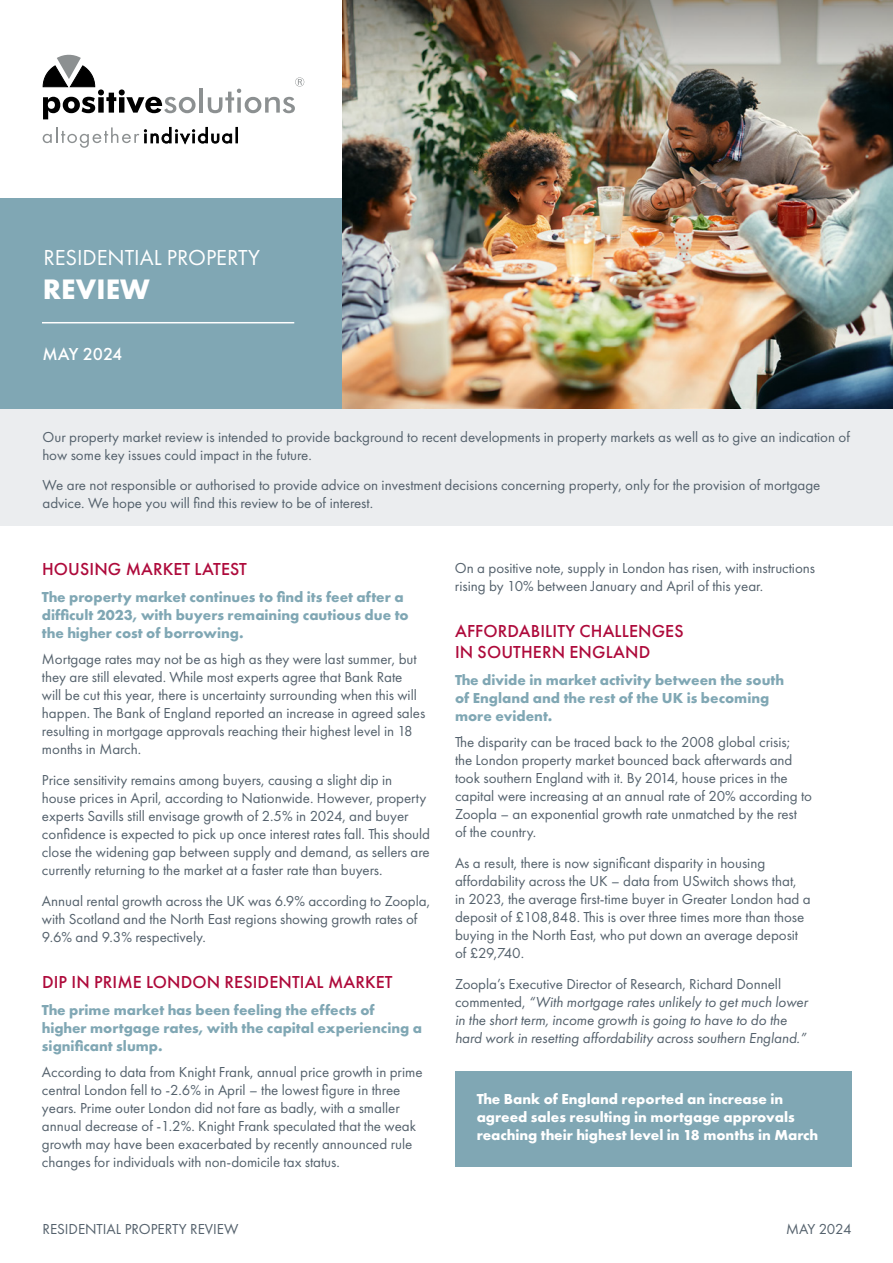
<style>
.page{position:relative;width:893px;height:1263px;background:#fff}
.page>*{position:absolute;margin:0;border:0;box-sizing:border-box;transform-origin:0 0}
.t1{font:700 29.25px "Futura PT";letter-spacing:.005em;color:#fff}
.t2{font:22.5px "Futura PT";letter-spacing:-.005em;color:#fff}
.t3{font:500 18px/21px "Futura PT";letter-spacing:.005em;color:#ae0a3b}
.t4{font:500 18px "Futura PT";color:#fff}
.t5{font:15px/18px "Futura PT";letter-spacing:-.005em;color:#54616c}
.t6{font:700 15px/18px "Futura PT";color:#80a7b4}
.t7{font:italic 15px/18px "Futura PT";letter-spacing:-.005em;color:#54616c}
.t8{font:700 15px/18px "Futura PT";color:#fff}
.s1{font-style:normal}
</style>
<div class="page">
<div style="left:0;top:198px;width:342px;height:211px;background:#80a7b4"></div>
<div style="left:0;top:409px;width:893px;height:117px;background:#ebedef"></div>
<hr style="left:42px;top:322px;width:252px;height:1px;background:#fff">
<div style="left:455px;top:1071px;width:396px;height:96px;background:#80a7b4"></div>
<hr style="left:199px;top:88px;width:4px;height:25px;background:#8c9091">
<svg style="left:43px;top:55px;width:153px;height:64px"></svg>
<svg style="left:43px;top:127px;width:195px;height:21px"></svg>
<svg style="left:208px;top:77px;width:96px;height:36px"></svg>
<img style="left:342px;top:0;width:551px;height:409px">
<h2 class="t2" style="left:44px;top:244px;width:218px">RESIDENTIAL PROPERTY</h2>
<h1 class="t1" style="left:43px;top:270px;width:109px">REVIEW</h1>
<p class="t4" style="left:42px;top:343px;width:82px">MAY 2024</p>
<p class="t5" style="left:43px;top:428px;width:809px">Our property market review is intended to provide background to recent developments in property markets as well as to give an indication of how some key issues could impact in the future.</p>
<p class="t5" style="left:43px;top:476px;width:779px">We are not responsible or authorised to provide advice on investment decisions concerning property, only for the provision of mortgage advice. We hope you will find this review to be of interest.</p>
<p class="t3" style="left:42px;top:559px;width:206px">HOUSING MARKET LATEST</p>
<p class="t6" style="left:42px;top:587px;width:368px">The property market continues to find its feet after a difficult 2023, with buyers remaining cautious due to the higher cost of borrowing.</p>
<p class="t5" style="left:42px;top:650px;width:385px">Mortgage rates may not be as high as they were last summer, but they are still elevated. While most experts agree that Bank Rate will be cut this year, there is uncertainty surrounding when this will happen. The Bank of England reported an increase in agreed sales resulting in mortgage approvals reaching their highest level in 18 months in March.</p>
<p class="t5" style="left:42px;top:771px;width:390px">Price sensitivity remains among buyers, causing a slight dip in<br>house prices in April, according to Nationwide. However, property experts Savills still envisage growth of 2.5% in 2024, and buyer confidence is expected to pick up once interest rates fall. This should close the widening gap between supply and demand, as sellers are currently returning to the market at a faster rate than buyers.</p>
<p class="t5" style="left:42px;top:891px;width:390px">Annual rental growth across the UK was 6.9% according to Zoopla, with Scotland and the North East regions showing growth rates of<br>9.6% and 9.3% respectively.</p>
<p class="t3" style="left:42px;top:972px;width:352px">DIP IN PRIME LONDON RESIDENTIAL MARKET</p>
<p class="t6" style="left:42px;top:1000px;width:382px">The prime market has been feeling the effects of higher mortgage rates, with the capital experiencing a significant slump.</p>
<p class="t5" style="left:42px;top:1063px;width:382px">According to data from Knight Frank, annual price growth in prime central London fell to -2.6% in April – the lowest figure in three years. Prime outer London did not fare as badly, with a smaller annual decrease of -1.2%. Knight Frank speculated that the weak growth may have been exacerbated by recently announced rule changes for individuals with non-domicile tax status.</p>
<p class="t5" style="left:455px;top:559px;width:362px">On a positive note, supply in London has risen, with instructions rising by 10% between January and April of this year.</p>
<p class="t3" style="left:455px;top:621px;width:230px">AFFORDABILITY CHALLENGES<br>IN SOUTHERN ENGLAND</p>
<p class="t6" style="left:455px;top:670px;width:331px">The divide in market activity between the south of England and the rest of the UK is becoming more evident.</p>
<p class="t5" style="left:455px;top:733px;width:359px">The disparity can be traced back to the 2008 global crisis;<br>the London property market bounced back afterwards and took southern England with it. By 2014, house prices in the capital were increasing at an annual rate of 20% according to Zoopla – an exponential growth rate unmatched by the rest of the country.</p>
<p class="t5" style="left:455px;top:854px;width:357px">As a result, there is now significant disparity in housing affordability across the UK – data from USwitch shows that,<br>in 2023, the average first-time buyer in Greater London had a deposit of £108,848. This is over three times more than those buying in the North East, who put down an average deposit of £29,740.</p>
<p class="t7" style="left:455px;top:975px;width:354px"><span class="s1">Zoopla’s Executive Director of Research, Richard Donnell commented,</span> “With mortgage rates unlikely to get much lower in the short term, income growth is going to have to do the hard work in resetting affordability across southern England.”</p>
<p class="t8" style="left:477px;top:1090px;width:343px">The Bank of England reported an increase in agreed sales resulting in mortgage approvals reaching their highest level in 18 months in March</p>
<p class="t5" style="left:43px;top:1220px;width:197px">RESIDENTIAL PROPERTY REVIEW</p>
<p class="t5" style="left:786px;top:1220px;width:67px">MAY 2024</p>
</div>
